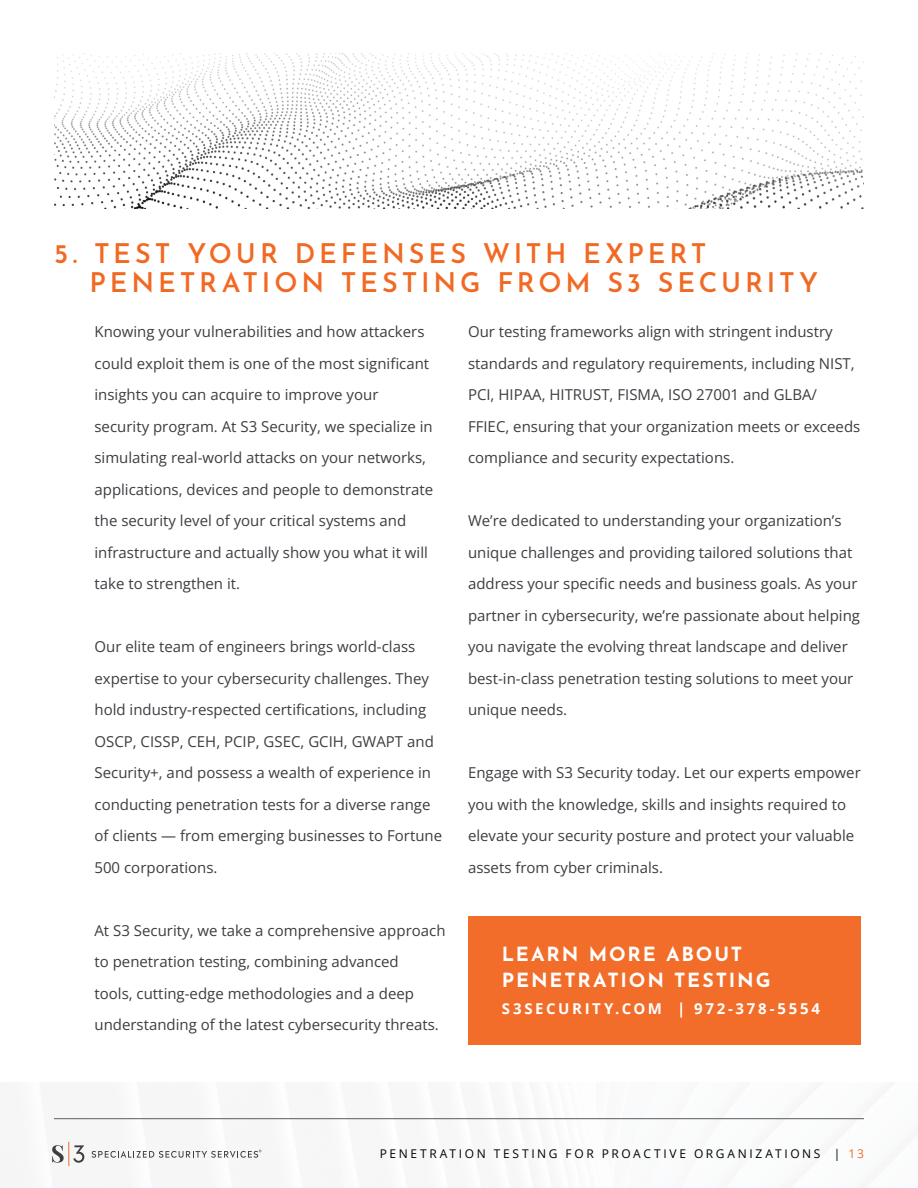
<style>
.page{position:relative;width:918px;height:1188px;background:#fff}
.page>*{position:absolute;margin:0;border:0;box-sizing:border-box;transform-origin:0 0}
.t1{font:600 27px/29.1px "Josefin Sans";letter-spacing:.145em;color:#f16923}
.t2{font:700 19.5px/25.5px "Josefin Sans";letter-spacing:.095em;color:#fff}
.t3{font:15px/31.5px "Open Sans";color:#3c3d42}
.t4{font:700 15px "Open Sans";letter-spacing:.18em;color:#fff}
.t5{font:12px "Open Sans";letter-spacing:.22em;color:#000}
.s1{color:#f16923}
</style>
<div class="page">
<svg style="left:52px;top:1142px;width:32px;height:24px"></svg>
<svg style="left:92px;top:1150px;width:170px;height:8px"></svg>
<hr style="left:54px;top:1118px;width:810px;height:1px;background:#5b5b63">
<img style="left:54px;top:53px;width:810px;height:156px">
<div style="left:468px;top:916px;width:393px;height:129px;background:#f16923"></div>
<h1 class="t1" style="left:90px;top:236px;width:730px;text-indent:-36px">5. TEST YOUR DEFENSES WITH EXPERT<br>PENETRATION TESTING FROM S3 SECURITY</h1>
<p class="t3" style="left:94px;top:316px;width:340px">Knowing your vulnerabilities and how attackers could exploit them is one of the most significant insights you can acquire to improve your security program. At S3 Security, we specialize in simulating real-world attacks on your networks, applications, devices and people to demonstrate the security level of your critical systems and infrastructure and actually show you what it will take to strengthen it.</p>
<p class="t3" style="left:468px;top:316px;width:394px">Our testing frameworks align with stringent industry standards and regulatory requirements, including NIST, PCI, HIPAA, HITRUST, FISMA, ISO 27001 and GLBA/ FFIEC, ensuring that your organization meets or exceeds compliance and security expectations.</p>
<p class="t3" style="left:468px;top:505px;width:394px">We’re dedicated to understanding your organization’s unique challenges and providing tailored solutions that address your specific needs and business goals. As your partner in cybersecurity, we’re passionate about helping you navigate the evolving threat landscape and deliver best-in-class penetration testing solutions to meet your unique needs.</p>
<p class="t3" style="left:94px;top:631px;width:349px">Our elite team of engineers brings world-class expertise to your cybersecurity challenges. They hold industry-respected certifications, including OSCP, CISSP, CEH, PCIP, GSEC, GCIH, GWAPT and Security+, and possess a wealth of experience in conducting penetration tests for a diverse range of clients — from emerging businesses to Fortune 500 corporations.</p>
<p class="t3" style="left:468px;top:757px;width:394px">Engage with S3 Security today. Let our experts empower you with the knowledge, skills and insights required to elevate your security posture and protect your valuable assets from cyber criminals.</p>
<p class="t3" style="left:94px;top:914px;width:353px">At S3 Security, we take a comprehensive approach to penetration testing, combining advanced<br>tools, cutting-edge methodologies and a deep understanding of the latest cybersecurity threats.</p>
<h2 class="t2" style="left:502px;top:939px;width:270px">LEARN MORE ABOUT<br>PENETRATION TESTING</h2>
<p class="t4" style="left:502px;top:998px;width:320px">S3SECURITY.COM | 972-378-5554</p>
<p class="t5" style="left:380px;top:1145px;width:486px">PENETRATION TESTING FOR PROACTIVE ORGANIZATIONS | <span class="s1">13</span></p>
</div>
